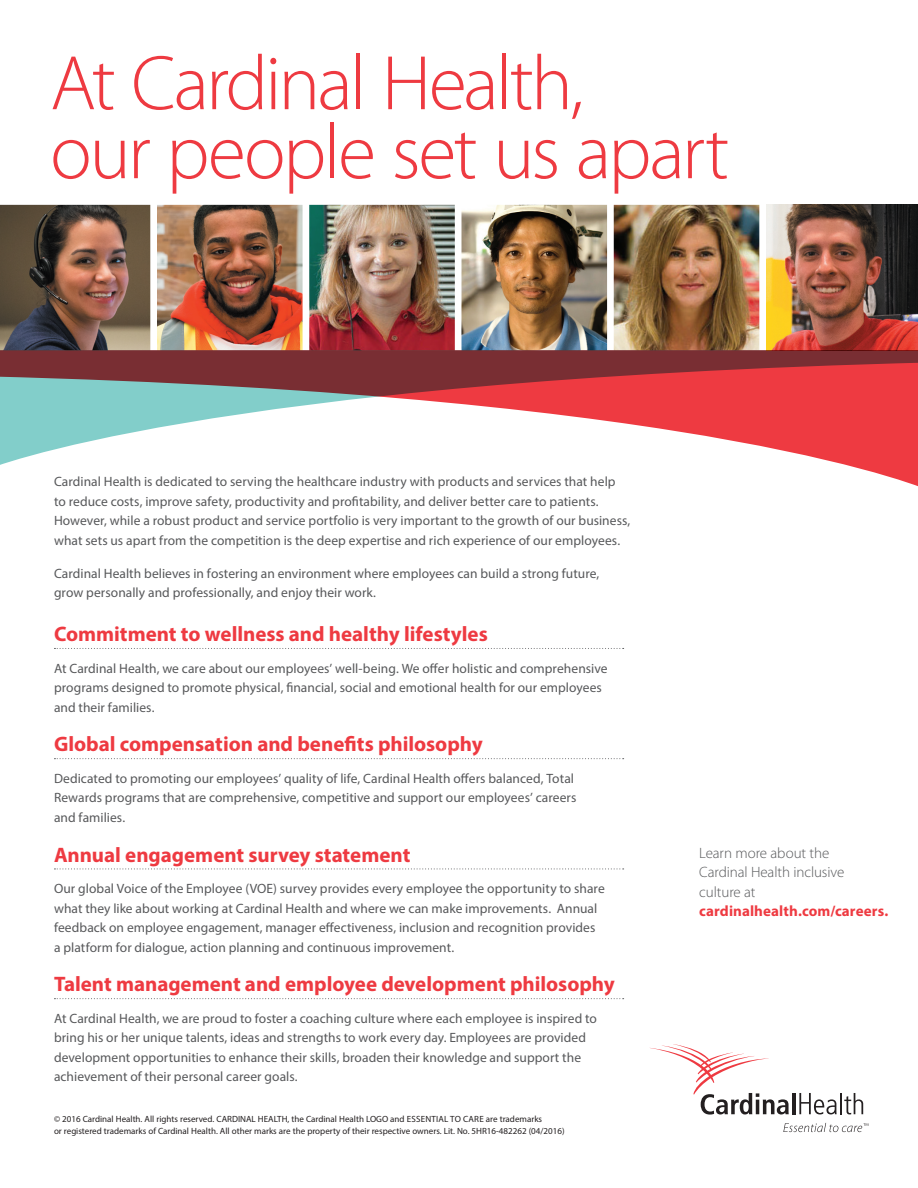
<style>
.page{position:relative;width:918px;height:1188px;background:#fff}
.page>*{position:absolute;margin:0;border:0;box-sizing:border-box;transform-origin:0 0}
.t1{font:300 78px/69px "Myriad Pro";letter-spacing:-.035em;color:#ee3a41}
.Single_Rule_SubHeade{font:700 21px "Myriad Pro";color:#ee3a41}
.Body_Copy{font:300 15px/19.5px "Myriad Pro";letter-spacing:-.005em;color:#57585a}
.Body_Copy-2{font:13.5px/19.5px "Myriad Pro";letter-spacing:.005em;color:#57585a}
.t2{font:9px/12px "Myriad Pro";color:#231f20}
.s1{font-weight:700;color:#ee3a41}
</style>
<div class="page">
<img style="left:0;top:205px;width:150px;height:145px">
<img style="left:157px;top:205px;width:146px;height:145px">
<img style="left:309px;top:205px;width:146px;height:145px">
<img style="left:462px;top:205px;width:145px;height:145px">
<img style="left:614px;top:205px;width:145px;height:145px">
<img style="left:766px;top:205px;width:152px;height:145px">
<svg style="left:783px;top:1123px;width:86px;height:9px"></svg>
<hr style="left:792px;top:1093px;width:4px;height:21px;background:#231f20">
<hr style="left:840px;top:1093px;width:2px;height:21px;background:#231f20">
<svg style="left:650px;top:1044px;width:139px;height:71px"></svg>
<svg style="left:844px;top:1093px;width:19px;height:21px"></svg>
<svg style="left:799px;top:1093px;width:38px;height:21px"></svg>
<svg style="left:54px;top:648px;width:570px;height:1px"></svg>
<svg style="left:54px;top:758px;width:570px;height:1px"></svg>
<svg style="left:54px;top:868px;width:570px;height:1px"></svg>
<svg style="left:54px;top:998px;width:570px;height:1px"></svg>
<svg style="left:0;top:350px;width:918px;height:137px"></svg>
<p class="t1" style="left:50px;top:50px;width:681px">At Cardinal Health,<br>our people set us apart</p>
<p class="Body_Copy-2" style="left:54px;top:472px;width:578px">Cardinal Health is dedicated to serving the healthcare industry with products and services that help to reduce costs, improve safety, productivity and profitability, and deliver better care to patients.<br>However, while a robust product and service portfolio is very important to the growth of our business, what sets us apart from the competition is the deep expertise and rich experience of our employees.</p>
<p class="Body_Copy-2" style="left:54px;top:563px;width:547px">Cardinal Health believes in fostering an environment where employees can build a strong future, grow personally and professionally, and enjoy their work.</p>
<p class="Single_Rule_SubHeade" style="left:54px;top:620px;width:435px">Commitment to wellness and healthy lifestyles</p>
<p class="Body_Copy-2" style="left:54px;top:658px;width:555px">At Cardinal Health, we care about our employees’ well-being. We offer holistic and comprehensive programs designed to promote physical, financial, social and emotional health for our employees and their families.</p>
<p class="Single_Rule_SubHeade" style="left:54px;top:731px;width:430px">Global compensation and benefits philosophy</p>
<p class="Body_Copy-2" style="left:54px;top:769px;width:524px">Dedicated to promoting our employees’ quality of life, Cardinal Health offers balanced, Total<br>Rewards programs that are comprehensive, competitive and support our employees’ careers and families.</p>
<p class="Single_Rule_SubHeade" style="left:54px;top:841px;width:358px">Annual engagement survey statement</p>
<p class="Body_Copy-2" style="left:54px;top:879px;width:552px">Our global Voice of the Employee (VOE) survey provides every employee the opportunity to share what they like about working at Cardinal Health and where we can make improvements. Annual feedback on employee engagement, manager effectiveness, inclusion and recognition provides a platform for dialogue, action planning and continuous improvement.</p>
<p class="Single_Rule_SubHeade" style="left:54px;top:971px;width:562px">Talent management and employee development philosophy</p>
<p class="Body_Copy-2" style="left:54px;top:1009px;width:544px">At Cardinal Health, we are proud to foster a coaching culture where each employee is inspired to bring his or her unique talents, ideas and strengths to work every day. Employees are provided development opportunities to enhance their skills, broaden their knowledge and support the achievement of their personal career goals.</p>
<p class="t2" style="left:54px;top:1113px;width:512px">© 2016 Cardinal Health. All rights reserved. CARDINAL HEALTH, the Cardinal Health LOGO and ESSENTIAL TO CARE are trademarks<br>or registered trademarks of Cardinal Health. All other marks are the property of their respective owners. Lit. No. 5HR16-482262 (04/2016)</p>
<p class="Body_Copy" style="left:699px;top:843px;width:190px">Learn more about the<br>Cardinal Health inclusive culture at <span class="s1">cardinalhealth.com/careers.</span></p>
</div>
